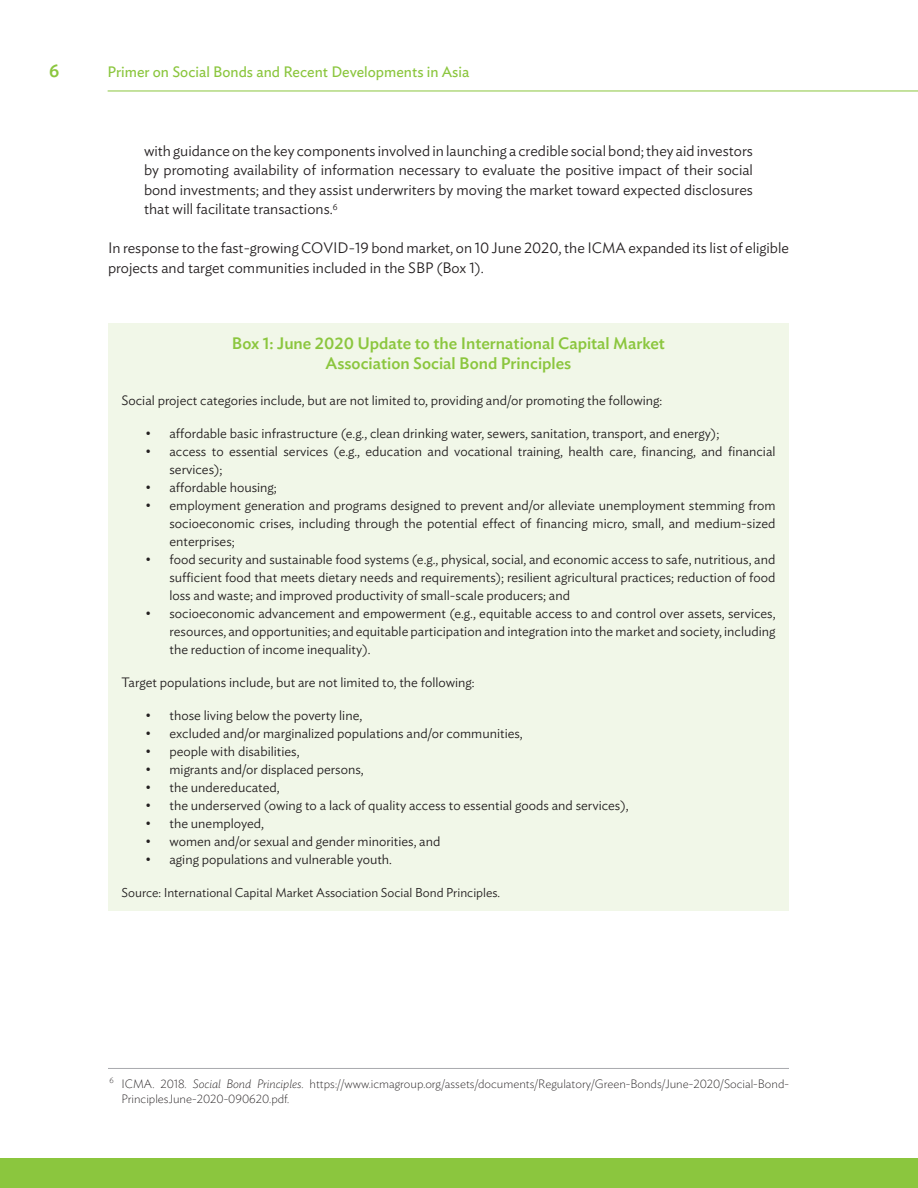
<style>
.page{position:relative;width:918px;height:1188px;background:#fff}
.page>*{position:absolute;margin:0;border:0;box-sizing:border-box;transform-origin:0 0}
.t1{font:500 18px "Ideal Sans";color:#8bc63e}
.t2{font:500 16.5px/19.5px "Ideal Sans";color:#8bc63e;text-align:center}
.t3{font:300 15px/19.5px "Ideal Sans";color:#231f20;text-align:justify}
.t4{font:15px "Ideal Sans";color:#8bc63e}
.t5{font:300 13.5px/18px "Ideal Sans";color:#231f20;text-align:justify}
.t6{font:300 12.75px "Ideal Sans";color:#231f20}
.t7{font:200 12px/15px "Ideal Sans";color:#231f20}
.s1{font-style:italic}
</style>
<div class="page">
<hr style="left:108px;top:91px;width:810px;height:1px;background:#8bc63e">
<div style="left:0;top:1158px;width:918px;height:30px;background:#8bc63e"></div>
<hr style="left:108px;top:1068px;width:681px;height:1px;background:#a8a9ad">
<div style="left:108px;top:323px;width:681px;height:588px;background:#f1f7e8"></div>
<h1 class="t1" style="left:49px;top:57px;width:12px">6</h1>
<p class="t4" style="left:108px;top:61px;width:363px">Primer on Social Bonds and Recent Developments in Asia</p>
<p class="t3" style="left:144px;top:140px;width:611px">with guidance on the key components involved in launching a credible social bond; they aid investors by promoting availability of information necessary to evaluate the positive impact of their social bond investments; and they assist underwriters by moving the market toward expected disclosures that will facilitate transactions.<sup>6</sup></p>
<p class="t3" style="left:108px;top:237px;width:682px">In response to the fast-growing COVID-19 bond market, on 10 June 2020, the ICMA expanded its list of eligible projects and target communities included in the SBP (Box 1).</p>
<p class="t2" style="left:232px;top:333px;width:435px">Box 1: June 2020 Update to the International Capital Market<br>Association Social Bond Principles</p>
<p class="t5" style="left:122px;top:390px;width:542px">Social project categories include, but are not limited to, providing and/or promoting the following:</p>
<p class="t5" style="left:146px;top:423px;width:575px">• affordable basic infrastructure (e.g., clean drinking water, sewers, sanitation, transport, and energy);</p>
<p class="t5" style="left:170px;top:441px;width:608px;text-indent:-24px">• access to essential services (e.g., education and vocational training, health care, financing, and financial services);</p>
<p class="t5" style="left:146px;top:477px;width:133px">• affordable housing;</p>
<p class="t5" style="left:170px;top:495px;width:608px;text-indent:-24px">• employment generation and programs designed to prevent and/or alleviate unemployment stemming from socioeconomic crises, including through the potential effect of financing micro, small, and medium-sized enterprises;</p>
<p class="t5" style="left:170px;top:549px;width:608px;text-indent:-24px">• food security and sustainable food systems (e.g., physical, social, and economic access to safe, nutritious, and sufficient food that meets dietary needs and requirements); resilient agricultural practices; reduction of food loss and waste; and improved productivity of small-scale producers; and</p>
<p class="t5" style="left:170px;top:603px;width:608px;text-indent:-24px">• socioeconomic advancement and empowerment (e.g., equitable access to and control over assets, services, resources, and opportunities; and equitable participation and integration into the market and society, including the reduction of income inequality).</p>
<p class="t5" style="left:121px;top:672px;width:355px">Target populations include, but are not limited to, the following:</p>
<p class="t5" style="left:146px;top:705px;width:218px">• those living below the poverty line,</p>
<p class="t5" style="left:146px;top:723px;width:379px">• excluded and/or marginalized populations and/or communities,</p>
<p class="t5" style="left:146px;top:741px;width:155px">• people with disabilities,</p>
<p class="t5" style="left:146px;top:759px;width:220px">• migrants and/or displaced persons,</p>
<p class="t5" style="left:146px;top:777px;width:136px">• the undereducated,</p>
<p class="t5" style="left:146px;top:795px;width:485px">• the underserved (owing to a lack of quality access to essential goods and services),</p>
<p class="t5" style="left:146px;top:813px;width:120px">• the unemployed,</p>
<p class="t5" style="left:146px;top:831px;width:296px">• women and/or sexual and gender minorities, and</p>
<p class="t5" style="left:146px;top:849px;width:248px">• aging populations and vulnerable youth.</p>
<p class="t6" style="left:122px;top:883px;width:380px">Source: International Capital Market Association Social Bond Principles.</p>
<p class="t7" style="left:122px;top:1075px;width:669px;text-indent:-12px"><sup>6</sup> ICMA. 2018. <span class="s1">Social Bond Principles</span>. https://www.icmagroup.org/assets/documents/Regulatory/Green-Bonds/June-2020/Social-Bond-<br>PrinciplesJune-2020-090620.pdf.</p>
</div>
